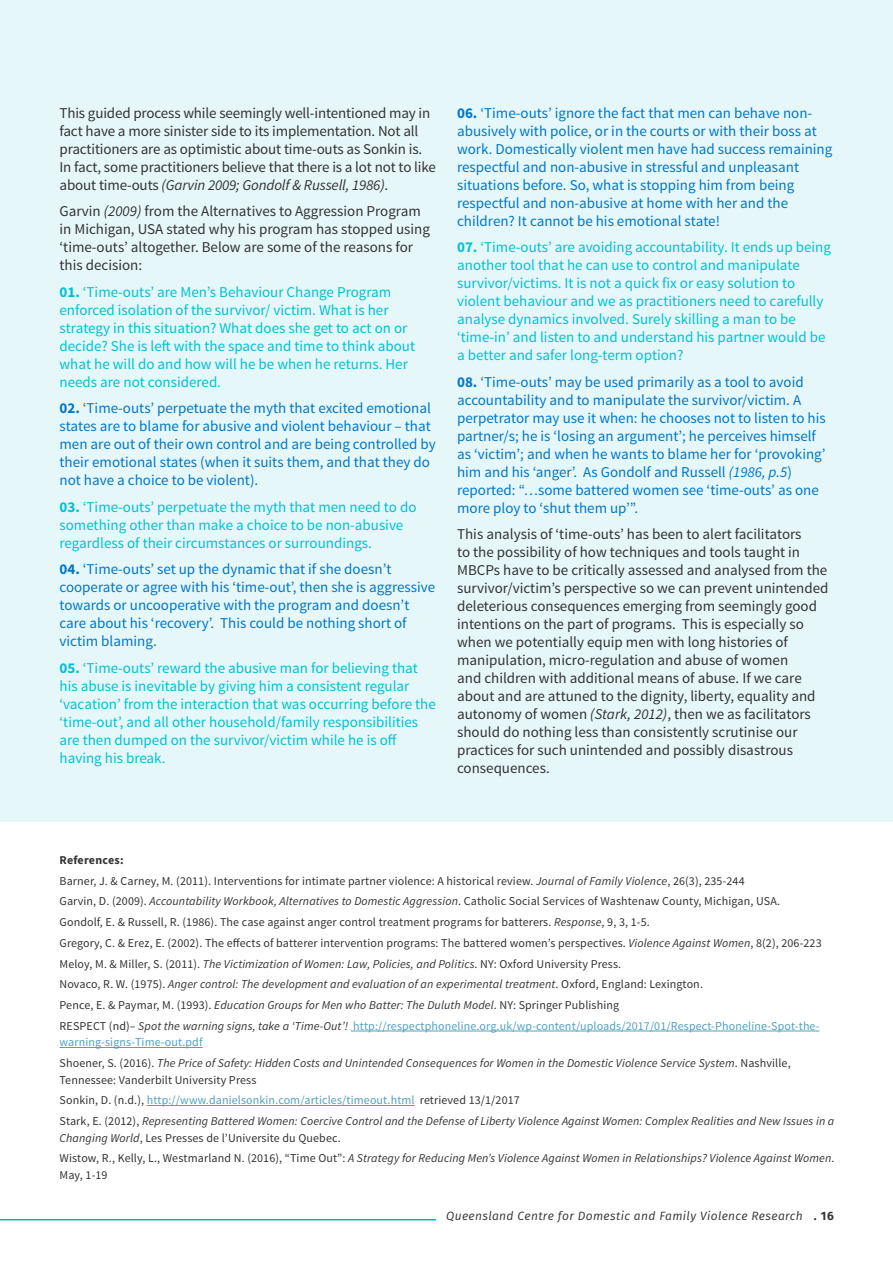
<style>
.page{position:relative;width:893px;height:1263px;background:#fff}
.page>*{position:absolute;margin:0;border:0;box-sizing:border-box;transform-origin:0 0}
.t1{font:15px/18px "Source Sans Pro";color:#0077c8}
.t2{font:15px/18px "Source Sans Pro";color:#333}
.t3{font:15px/18px "Source Sans Pro";color:#00c1d5}
.t4{font:12px "Source Sans Pro";letter-spacing:.01em;color:#333}
.t5{font:italic 12px/16.5px "Source Sans Pro";letter-spacing:.01em;color:#333}
.t6{font:12px/16.5px "Source Sans Pro";letter-spacing:.01em;color:#51a1c0}
.t7{font:italic 12px "Fira Sans";letter-spacing:.03em;color:#333}
.t8{font:700 12px "Source Sans Pro";letter-spacing:.015em;color:#333}
.s1{font-style:italic}
.s2{font-weight:700}
.s3{font-style:normal}
.s4{color:#333}
.s5{font-style:italic;color:#333}
.s6{font-weight:700;font-style:normal}
</style>
<div class="page">
<hr style="left:0;top:1219px;width:436px;height:1px;background:#00aec7">
<div style="left:0;top:0;width:893px;height:821px;background:#e6f7f9"></div>
<hr style="left:351px;top:1031px;width:468px;height:1px;background:#51a1c0">
<hr style="left:60px;top:1047px;width:143px;height:1px;background:#51a1c0">
<hr style="left:147px;top:1105px;width:268px;height:1px;background:#51a1c0">
<p class="t2" style="left:60px;top:104px;width:378px">This guided process while seemingly well-intentioned may in fact have a more sinister side to its implementation. Not all practitioners are as optimistic about time-outs as Sonkin is.<br>In fact, some practitioners believe that there is a lot not to like about time-outs <span class="s1">(Garvin 2009; Gondolf &amp; Russell, 1986)</span>.</p>
<p class="t2" style="left:60px;top:202px;width:372px">Garvin <span class="s1">(2009)</span> from the Alternatives to Aggression Program in Michigan, USA stated why his program has stopped using ‘time-outs’ altogether. Below are some of the reasons for this decision:</p>
<p class="t3" style="left:60px;top:283px;width:357px"><span class="s2">01.</span> ‘Time-outs’ are Men’s Behaviour Change Program enforced isolation of the survivor/ victim. What is her strategy in this situation? What does she get to act on or decide? She is left with the space and time to think about what he will do and how will he be when he returns. Her needs are not considered.</p>
<p class="t1" style="left:60px;top:399px;width:378px"><span class="s2">02.</span> ‘Time-outs’ perpetuate the myth that excited emotional states are to blame for abusive and violent behaviour – that men are out of their own control and are being controlled by their emotional states (when it suits them, and that they do not have a choice to be violent).</p>
<p class="t3" style="left:60px;top:498px;width:358px"><span class="s2">03.</span> ‘Time-outs’ perpetuate the myth that men need to do something other than make a choice to be non-abusive regardless of their circumstances or surroundings.</p>
<p class="t1" style="left:60px;top:560px;width:377px"><span class="s2">04.</span> ‘Time-outs’ set up the dynamic that if she doesn’t cooperate or agree with his ‘time-out’, then she is aggressive towards or uncooperative with the program and doesn’t care about his ‘recovery’. This could be nothing short of victim blaming.</p>
<p class="t3" style="left:60px;top:659px;width:378px"><span class="s2">05.</span> ‘Time-outs’ reward the abusive man for believing that his abuse is inevitable by giving him a consistent regular ‘vacation’ from the interaction that was occurring before the ‘time-out’, and all other household/family responsibilities are then dumped on the survivor/victim while he is off having his break.</p>
<p class="t1" style="left:457px;top:104px;width:377px"><span class="s2">06.</span> ‘Time-outs’ ignore the fact that men can behave non&shy;abusively with police, or in the courts or with their boss at work. Domestically violent men have had success remaining respectful and non-abusive in stressful and unpleasant situations before. So, what is stopping him from being respectful and non-abusive at home with her and the children? It cannot be his emotional state!</p>
<p class="t3" style="left:457px;top:238px;width:375px"><span class="s2">07.</span> ‘Time-outs’ are avoiding accountability. It ends up being another tool that he can use to control and manipulate survivor/victims. It is not a quick fix or easy solution to violent behaviour and we as practitioners need to carefully analyse dynamics involved. Surely skilling a man to be ‘time-in’ and listen to and understand his partner would be a better and safer long-term option?</p>
<p class="t1" style="left:457px;top:373px;width:370px"><span class="s2">08.</span> ‘Time-outs’ may be used primarily as a tool to avoid accountability and to manipulate the survivor/victim. A perpetrator may use it when: he chooses not to listen to his partner/s; he is ‘losing an argument’; he perceives himself as ‘victim’; and when he wants to blame her for ‘provoking’ him and his ‘anger’. As Gondolf and Russell <span class="s1">(1986, p.5</span>) reported: “…some battered women see ‘time-outs’ as one more ploy to ‘shut them up’”.</p>
<p class="t2" style="left:457px;top:525px;width:373px">This analysis of ‘time-outs’ has been to alert facilitators<br>to the possibility of how techniques and tools taught in MBCPs have to be critically assessed and analysed from the survivor/victim’s perspective so we can prevent unintended deleterious consequences emerging from seemingly good intentions on the part of programs. This is especially so when we potentially equip men with long histories of manipulation, micro-regulation and abuse of women<br>and children with additional means of abuse. If we care about and are attuned to the dignity, liberty, equality and autonomy of women <span class="s1">(Stark, 2012)</span>, then we as facilitators should do nothing less than consistently scrutinise our practices for such unintended and possibly disastrous consequences.</p>
<p class="t8" style="left:60px;top:852px;width:66px">References:</p>
<p class="t4" style="left:60px;top:873px;width:687px">Barner, J. &amp; Carney, M. (2011). Interventions for intimate partner violence: A historical review. <span class="s1">Journal of Family Violence</span>, 26(3), 235-244</p>
<p class="t4" style="left:60px;top:894px;width:722px">Garvin, D. (2009). <span class="s1">Accountability Workbook, Alternatives to Domestic Aggression</span>. Catholic Social Services of Washtenaw County, Michigan, USA.</p>
<p class="t4" style="left:60px;top:914px;width:592px">Gondolf, E. &amp; Russell, R. (1986). The case against anger control treatment programs for batterers. <span class="s1">Response</span>, 9, 3, 1-5.</p>
<p class="t4" style="left:60px;top:935px;width:764px">Gregory, C. &amp; Erez, E. (2002). The effects of batterer intervention programs: The battered women’s perspectives. <span class="s1">Violence Against Women</span>, 8(2), 206-223</p>
<p class="t4" style="left:60px;top:956px;width:563px">Meloy, M. &amp; Miller, S. (2011). <span class="s1">The Victimization of Women: Law, Policies, and Politics</span>. NY: Oxford University Press.</p>
<p class="t5" style="left:60px;top:976px;width:645px"><span class="s3">Novaco, R. W. (1975).</span> Anger control: The development and evaluation of an experimental treatment<span class="s3">. Oxford, England: Lexington.</span></p>
<p class="t4" style="left:60px;top:997px;width:561px">Pence, E. &amp; Paymar, M. (1993). <span class="s1">Education Groups for Men who Batter: The Duluth Model</span>. NY: Springer Publishing</p>
<p class="t6" style="left:60px;top:1018px;width:761px"><span class="s4">RESPECT (nd)–</span> <span class="s5">Spot the warning signs, take a ‘Time-Out’!</span> http://respectphoneline.org.uk/wp-content/uploads/2017/01/Respect-Phoneline-Spot-the&shy;warning-signs-Time-out.pdf</p>
<p class="t5" style="left:60px;top:1055px;width:733px"><span class="s3">Shoener, S. (2016).</span> The Price of Safety: Hidden Costs and Unintended Consequences for Women in the Domestic Violence Service System<span class="s3">. Nashville,<br>Tennessee: Vanderbilt University Press</span></p>
<p class="t6" style="left:60px;top:1092px;width:462px"><span class="s4">Sonkin, D. (n.d.),</span> http://www.danielsonkin.com/articles/timeout.html <span class="s4">retrieved 13/1/2017</span></p>
<p class="t5" style="left:60px;top:1113px;width:776px"><span class="s3">Stark, E. (2012),</span> Representing Battered Women: Coercive Control and the Defense of Liberty Violence Against Women: Complex Realities and New Issues in a<br>Changing World<span class="s3">, Les Presses de l’Universite du Quebec.</span></p>
<p class="t5" style="left:60px;top:1150px;width:776px"><span class="s3">Wistow, R., Kelly, L., Westmarland N. (2016), “Time Out”:</span> A Strategy for Reducing Men’s Violence Against Women in Relationships? Violence Against Women<span class="s3">.<br>May, 1-19</span></p>
<p class="t7" style="left:446px;top:1208px;width:389px">Queensland Centre for Domestic and Family Violence Research <span class="s6">. 16</span></p>
</div>
